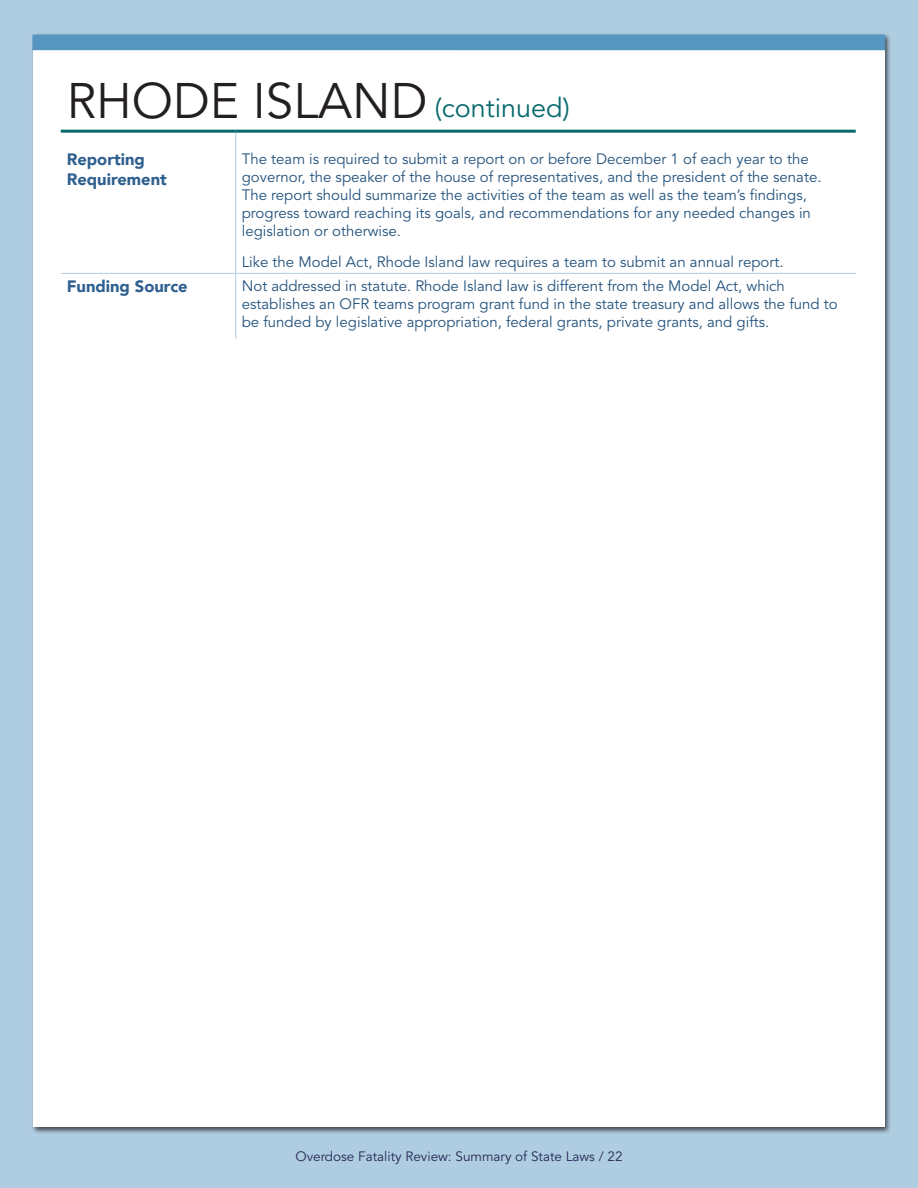
<style>
.page{position:relative;width:918px;height:1188px;background:#afcde1}
.page>*{position:absolute;margin:0;border:0;box-sizing:border-box;transform-origin:0 0}
.state_subhead{font:49.5px "Avenir LT Std";color:#231f20}
.subhead_two{font:27px "Avenir LT Std";color:#06696c}
.box_text_black{font:900 16.5px/19.8px "Avenir LT";color:#2f608f}
.box_text{font:15px/18px "Avenir LT Std";color:#23527c}
.t1{font:13.5px "Avenir LT Std";color:#252855}
</style>
<div class="page">
<div style="left:33px;top:35px;width:852px;height:1092px;background:#fff"></div>
<div style="left:32px;top:35px;width:853px;height:15px;background:#5595bf"></div>
<hr style="left:235px;top:133px;width:1px;height:140px;background:#afcde1">
<hr style="left:61px;top:273px;width:175px;height:1px;background:#afcde1">
<hr style="left:236px;top:273px;width:620px;height:1px;background:#afcde1">
<hr style="left:235px;top:274px;width:1px;height:65px;background:#afcde1">
<hr style="left:61px;top:130px;width:175px;height:3px;background:#06696c">
<hr style="left:236px;top:130px;width:620px;height:3px;background:#06696c">
<p class="state_subhead" style="left:67px;top:72px;width:362px">RHODE ISLAND</p>
<p class="box_text_black" style="left:67px;top:149px;width:102px">Reporting<br>Requirement</p>
<p class="box_text" style="left:242px;top:150px;width:581px">The team is required to submit a report on or before December 1 of each year to the governor, the speaker of the house of representatives, and the president of the senate.<br>The report should summarize the activities of the team as well as the team’s findings, progress toward reaching its goals, and recommendations for any needed changes in legislation or otherwise.</p>
<p class="box_text" style="left:242px;top:254px;width:543px">Like the Model Act, Rhode Island law requires a team to submit an annual report.</p>
<p class="box_text_black" style="left:67px;top:276px;width:123px">Funding Source</p>
<p class="box_text" style="left:242px;top:277px;width:598px">Not addressed in statute. Rhode Island law is different from the Model Act, which establishes an OFR teams program grant fund in the state treasury and allows the fund to be funded by legislative appropriation, federal grants, private grants, and gifts.</p>
<p class="subhead_two" style="left:435px;top:92px;width:137px">(continued)</p>
<p class="t1" style="left:295px;top:1148px;width:329px">Overdose Fatality Review: Summary of State Laws / 22</p>
</div>
